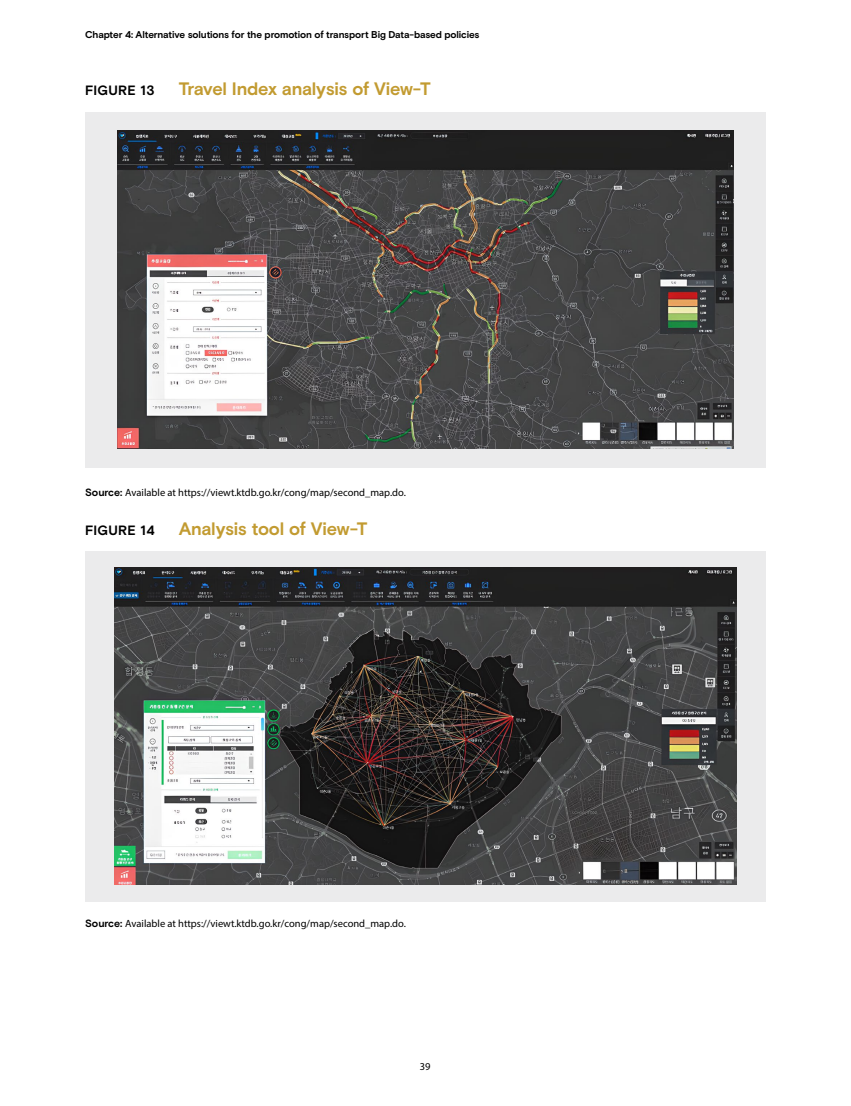
<style>
.page{position:relative;width:851px;height:1106px;background:#fff}
.page>*{position:absolute;margin:0;border:0;box-sizing:border-box;transform-origin:0 0}
.H3_Figure_Header_ind{font:700 18px "Basis Grotesque Pro";letter-spacing:-.02em;color:#c29b31}
.H3_Figure_Header_ind-2{font:700 13.5px "Basis Grotesque Pro";letter-spacing:.02em;color:#000}
.Source{font:10.5px "Myriad Pro";color:#000}
.t1{font:700 9.9px "Basis Grotesque Pro";letter-spacing:-.01em;color:#000}
.s1{font-family:"Basis Grotesque Pro";font-weight:700}
</style>
<div class="page">
<div style="left:85px;top:112px;width:680px;height:356px;background:#ebebec"></div>
<img style="left:118px;top:131px;width:615px;height:318px">
<div style="left:85px;top:551px;width:680px;height:350px;background:#ebebec"></div>
<img style="left:114px;top:567px;width:622px;height:317px">
<p class="t1" style="left:85px;top:29px;width:396px">Chapter 4: Alternative solutions for the promotion of transport Big Data‑based policies</p>
<p class="H3_Figure_Header_ind-2" style="left:85px;top:83px;width:71px">FIGURE 13</p>
<p class="H3_Figure_Header_ind" style="left:179px;top:78px;width:253px">Travel Index analysis of View-T</p>
<p class="Source" style="left:85px;top:486px;width:322px"><span class="s1">Source:</span> Available at https://viewt.ktdb.go.kr/cong/map/second_map.do.</p>
<p class="H3_Figure_Header_ind-2" style="left:85px;top:522px;width:71px">FIGURE 14</p>
<p class="H3_Figure_Header_ind" style="left:179px;top:518px;width:190px">Analysis tool of View-T</p>
<p class="Source" style="left:85px;top:916px;width:322px"><span class="s1">Source:</span> Available at https://viewt.ktdb.go.kr/cong/map/second_map.do.</p>
<p class="Source" style="left:420px;top:1059px;width:12px">39</p>
</div>
